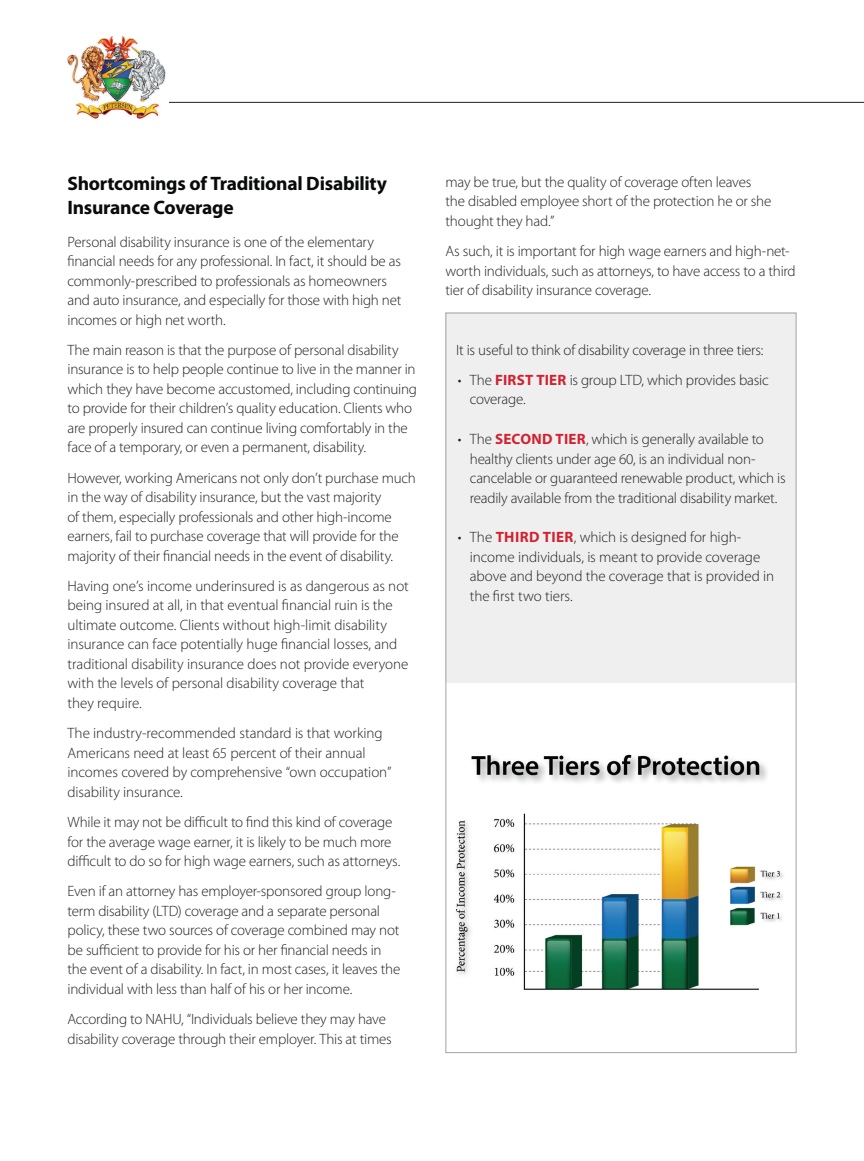
<style>
.page{position:relative;width:864px;height:1161px;background:#fff}
.page>*{position:absolute;margin:0;border:0;box-sizing:border-box;transform-origin:0 0}
.BHEAD{font:700 19.5px/23.4px "Myriad Pro";letter-spacing:-.015em;color:#090b0a}
.bodycopy{font:300 15px/19.5px "Myriad Pro";letter-spacing:-.01em;color:#231f20}
.bullets{font:300 15px/19.5px "Myriad Pro";letter-spacing:-.01em;color:#231f20}
.s1{font-weight:700;color:#d22231}
</style>
<div class="page">
<div style="left:446px;top:313px;width:350px;height:370px;background:#efefef"></div>
<img style="left:67px;top:36px;width:116px;height:83px">
<hr style="left:169px;top:102px;width:695px;height:1px;background:#231f20">
<img style="left:456px;top:754px;width:327px;height:236px">
<p class="BHEAD" style="left:68px;top:171px;width:321px">Shortcomings of Traditional Disability<br>Insurance Coverage</p>
<p class="bodycopy" style="left:68px;top:232px;width:336px">Personal disability insurance is one of the elementary financial needs for any professional. In fact, it should be as commonly-prescribed to professionals as homeowners and auto insurance, and especially for those with high net incomes or high net worth.</p>
<p class="bodycopy" style="left:68px;top:340px;width:351px">The main reason is that the purpose of personal disability insurance is to help people continue to live in the manner in which they have become accustomed, including continuing to provide for their children’s quality education. Clients who are properly insured can continue living comfortably in the face of a temporary, or even a permanent, disability.</p>
<p class="bodycopy" style="left:68px;top:468px;width:350px">However, working Americans not only don’t purchase much in the way of disability insurance, but the vast majority<br>of them, especially professionals and other high-income earners, fail to purchase coverage that will provide for the majority of their financial needs in the event of disability.</p>
<p class="bodycopy" style="left:68px;top:576px;width:343px">Having one’s income underinsured is as dangerous as not being insured at all, in that eventual financial ruin is the ultimate outcome. Clients without high-limit disability insurance can face potentially huge financial losses, and traditional disability insurance does not provide everyone with the levels of personal disability coverage that<br>they require.</p>
<p class="bodycopy" style="left:68px;top:723px;width:326px">The industry-recommended standard is that working Americans need at least 65 percent of their annual incomes covered by comprehensive “own occupation” disability insurance.</p>
<p class="bodycopy" style="left:68px;top:812px;width:334px">While it may not be difficult to find this kind of coverage for the average wage earner, it is likely to be much more difficult to do so for high wage earners, such as attorneys.</p>
<p class="bodycopy" style="left:68px;top:881px;width:334px">Even if an attorney has employer-sponsored group long&shy;term disability (LTD) coverage and a separate personal policy, these two sources of coverage combined may not be sufficient to provide for his or her financial needs in the event of a disability. In fact, in most cases, it leaves the individual with less than half of his or her income.</p>
<p class="bodycopy" style="left:68px;top:1009px;width:326px">According to NAHU, “Individuals believe they may have disability coverage through their employer. This at times</p>
<p class="bodycopy" style="left:446px;top:172px;width:327px">may be true, but the quality of coverage often leaves the disabled employee short of the protection he or she thought they had.”</p>
<p class="bodycopy" style="left:446px;top:241px;width:352px">As such, it is important for high wage earners and high-net&shy;worth individuals, such as attorneys, to have access to a third tier of disability insurance coverage.</p>
<p class="bodycopy" style="left:456px;top:340px;width:309px">It is useful to think of disability coverage in three tiers:</p>
<p class="bullets" style="left:470px;top:370px;width:300px;text-indent:-12px">• The <span class="s1">FIRST TIER</span> is group LTD, which provides basic coverage.</p>
<p class="bullets" style="left:470px;top:429px;width:317px;text-indent:-12px">• The <span class="s1">SECOND TIER</span>, which is generally available to healthy clients under age 60, is an individual non&shy;cancelable or guaranteed renewable product, which is readily available from the traditional disability market.</p>
<p class="bullets" style="left:470px;top:528px;width:306px;text-indent:-12px">• The <span class="s1">THIRD TIER</span>, which is designed for high&shy;income individuals, is meant to provide coverage above and beyond the coverage that is provided in the first two tiers.</p>
</div>
